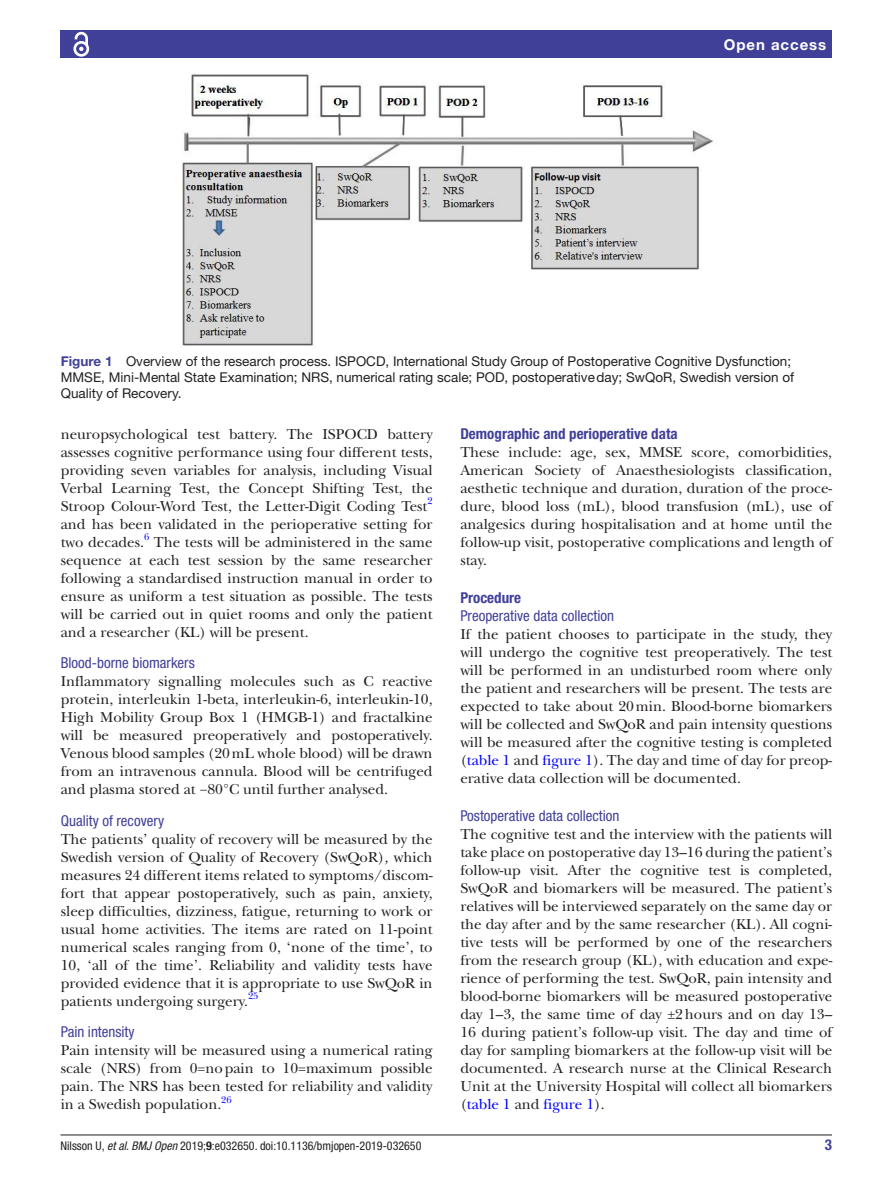
<style>
.page{position:relative;width:893px;height:1191px;background:#fff}
.page>*{position:absolute;margin:0;border:0;box-sizing:border-box;transform-origin:0 0}
.t1{font:15px/18px "New Baskerville";color:#231f20;text-align:justify}
.t2{font:condensed 15px "Helvetica Neue LT Std";color:#414099}
.t3{font:700 condensed 15px "Helvetica Neue LT Std";color:#414099}
.t4{font:700 15px "Helvetica Neue LT Std";letter-spacing:.065em;color:#fff}
.t5{font:13.5px/16.2px "Helvetica Neue LT Std";color:#231f20}
.t6{font:condensed 12px "Helvetica Neue LT Std";color:#231f20}
.t7{font:9.9px "New Baskerville";color:#00f}
.s1{font-weight:700;color:#414099}
.s2{color:#00f}
.s3{font-style:italic}
.s4{font-weight:700}
</style>
<div class="page">
<hr style="left:61px;top:1134px;width:771px;height:1px;background:#231f20">
<div style="left:61px;top:31px;width:771px;height:27px;background:#414099"></div>
<svg style="left:73px;top:31px;width:17px;height:26px"></svg>
<img style="left:182px;top:73px;width:531px;height:273px">
<p class="t4" style="left:724px;top:35px;width:104px">Open access</p>
<p class="t5" style="left:61px;top:353px;width:735px"><span class="s1">Figure 1</span> Overview of the research process. ISPOCD, International Study Group of Postoperative Cognitive Dysfunction;<br>MMSE, Mini-Mental State Examination; NRS, numerical rating scale; POD, postoperativeday; SwQoR, Swedish version of<br>Quality of Recovery.</p>
<p class="t1" style="left:61px;top:425px;width:373px">neuropsychological test battery. The ISPOCD battery assesses cognitive performance using four different tests, providing seven variables for analysis, including Visual Verbal Learning Test, the Concept Shifting Test, the Stroop Colour-Word Test, the Letter-Digit Coding Test</p>
<p class="t3" style="left:460px;top:425px;width:219px">Demographic and perioperative data</p>
<p class="t1" style="left:460px;top:443px;width:373px">These include: age, sex, MMSE score, comorbidities, American Society of Anaesthesiologists classification, aesthetic technique and duration, duration of the proce&shy;dure, blood loss (mL), blood transfusion (mL), use of analgesics during hospitalisation and at home until the follow-up visit, postoperative complications and length of stay.</p>
<p class="t3" style="left:460px;top:589px;width:62px">Procedure</p>
<p class="t2" style="left:460px;top:607px;width:155px">Preoperative data collection</p>
<p class="t1" style="left:460px;top:625px;width:373px">If the patient chooses to participate in the study, they will undergo the cognitive test preoperatively. The test will be performed in an undisturbed room where only the patient and researchers will be present. The tests are expected to take about 20min. Blood-borne biomarkers will be collected and SwQoR and pain intensity questions will be measured after the cognitive testing is completed (<span class="s2">table 1</span> and <span class="s2">figure 1</span>). The day and time of day for preop&shy;erative data collection will be documented.</p>
<p class="t2" style="left:460px;top:807px;width:161px">Postoperative data collection</p>
<p class="t1" style="left:460px;top:825px;width:373px">The cognitive test and the interview with the patients will take place on postoperative day 13–16 during the patient’s follow-up visit. After the cognitive test is completed, SwQoR and biomarkers will be measured. The patient’s relatives will be interviewed separately on the same day or the day after and by the same researcher (KL). All cogni&shy;tive tests will be performed by one of the researchers from the research group (KL), with education and expe&shy;rience of performing the test. SwQoR, pain intensity and blood-borne biomarkers will be measured postoperative day 1–3, the same time of day ±2hours and on day 13– 16 during patient’s follow-up visit. The day and time of day for sampling biomarkers at the follow-up visit will be documented. A research nurse at the Clinical Research Unit at the University Hospital will collect all biomarkers (<span class="s2">table 1</span> and <span class="s2">figure 1</span>).</p>
<p class="t7" style="left:427px;top:495px;width:7px">2</p>
<p class="t1" style="left:61px;top:515px;width:373px">and has been validated in the perioperative setting for two decades.</p>
<p class="t7" style="left:144px;top:531px;width:7px">6</p>
<p class="t1" style="left:61px;top:533px;width:373px;text-indent:93px">The tests will be administered in the same sequence at each test session by the same researcher following a standardised instruction manual in order to ensure as uniform a test situation as possible. The tests will be carried out in quiet rooms and only the patient and a researcher (KL) will be present.</p>
<p class="t2" style="left:61px;top:654px;width:136px">Blood-borne biomarkers</p>
<p class="t1" style="left:61px;top:672px;width:373px">Inflammatory signalling molecules such as C reactive protein, interleukin 1-beta, interleukin-6, interleukin-10, High Mobility Group Box 1 (HMGB-1) and fractalkine will be measured preoperatively and postoperatively.<br>Venous blood samples (20mL whole blood) will be drawn from an intravenous cannula. Blood will be centrifuged and plasma stored at −80°C until further analysed.</p>
<p class="t2" style="left:61px;top:811px;width:105px">Quality of recovery</p>
<p class="t1" style="left:61px;top:830px;width:373px">The patients’ quality of recovery will be measured by the Swedish version of Quality of Recovery (SwQoR)<span class="s3">,</span> which measures 24 different items related to symptoms/discom&shy;fort that appear postoperatively, such as pain, anxiety, sleep difficulties, dizziness, fatigue, returning to work or usual home activities. The items are rated on 11-point numerical scales ranging from 0, ‘none of the time’, to 10, ‘all of the time’. Reliability and validity tests have provided evidence that it is appropriate to use SwQoR in patients undergoing surgery.</p>
<p class="t7" style="left:248px;top:990px;width:12px">25</p>
<p class="t2" style="left:61px;top:1023px;width:75px">Pain intensity</p>
<p class="t1" style="left:61px;top:1041px;width:373px">Pain intensity will be measured using a numerical rating scale (NRS) from 0=nopain to 10=maximum possible pain. The NRS has been tested for reliability and validity in a Swedish population.</p>
<p class="t7" style="left:221px;top:1093px;width:12px">26</p>
<p class="t6" style="left:61px;top:1138px;width:362px">Nilsson U, <span class="s3">et al</span>. <span class="s3">BMJ Open</span> 2019;<span class="s4">9</span>:e032650. doi:10.1136/bmjopen-2019-032650</p>
<p class="t3" style="left:825px;top:1135px;width:9px">3</p>
</div>
